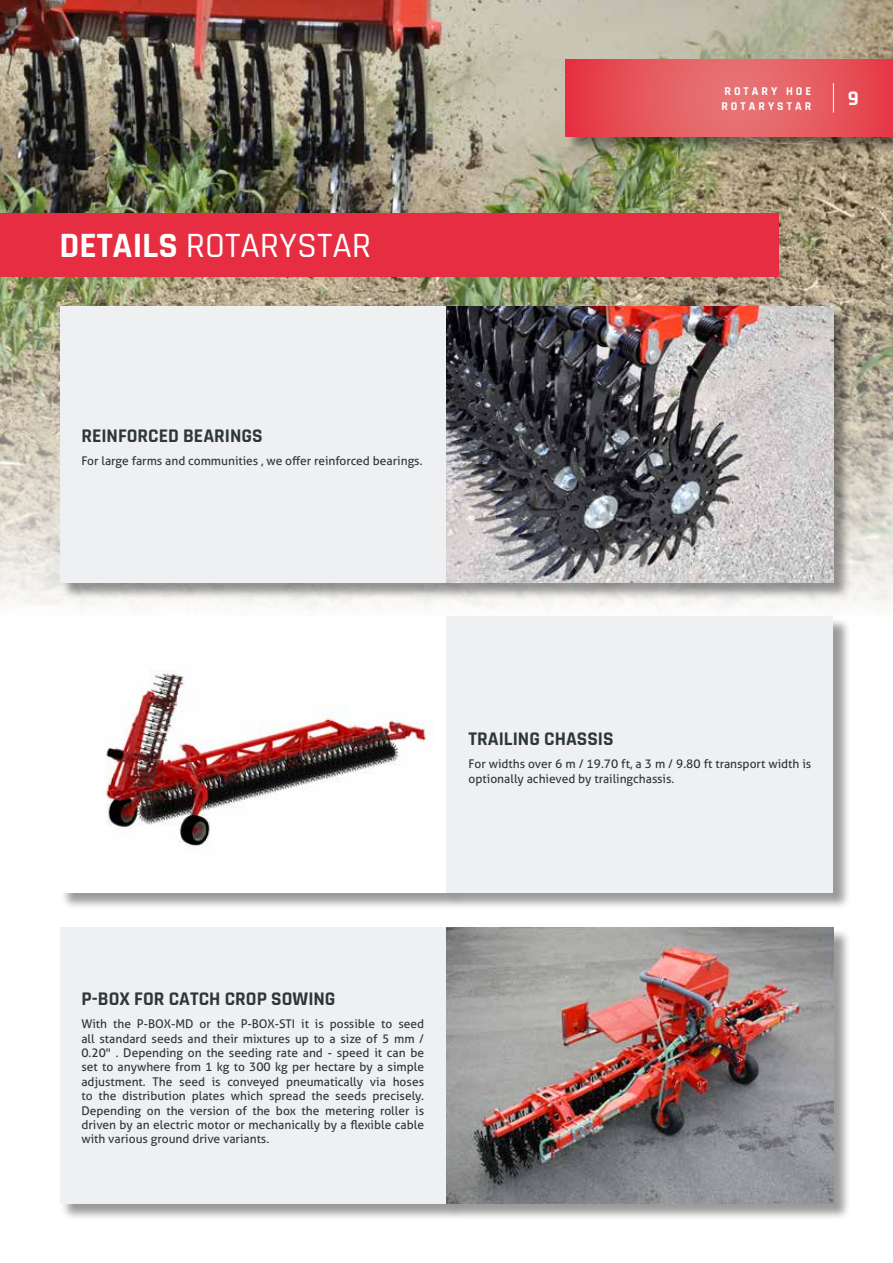
<style>
.page{position:relative;width:893px;height:1263px;background:#fff}
.page>*{position:absolute;margin:0;border:0;box-sizing:border-box;transform-origin:0 0}
.t1{font:500 36px "Rajdhani";color:#fff}
.t2{font:700 21px "Rajdhani";color:#fff}
.t3{font:700 19.5px "Rajdhani";color:#2d373b}
.t4{font:12px/14.4px "Aller";color:#2d373b}
.t5{font:700 12px/14.4px "Rajdhani";letter-spacing:.25em;color:#fff}
.s1{font-weight:700}
</style>
<div class="page">
<img style="left:0;top:0;width:893px;height:617px">
<div style="left:566px;top:60px;width:327px;height:93px;background:#000;opacity:.4"></div>
<svg style="left:566px;top:60px;width:327px;height:76px"></svg>
<div style="left:60px;top:617px;width:404px;height:293px;background:#000;opacity:.4"></div>
<div style="left:60px;top:617px;width:386px;height:276px;background:#fff"></div>
<img style="left:106px;top:670px;width:328px;height:177px">
<div style="left:60px;top:928px;width:404px;height:292px;background:#000;opacity:.4"></div>
<div style="left:60px;top:927px;width:386px;height:276px;background:#eef0f2"></div>
<div style="left:447px;top:617px;width:404px;height:293px;background:#000;opacity:.4"></div>
<div style="left:446px;top:617px;width:387px;height:276px;background:#eef0f2"></div>
<div style="left:60px;top:307px;width:404px;height:293px;background:#000;opacity:.4"></div>
<div style="left:60px;top:306px;width:386px;height:277px;background:#eef0f2"></div>
<div style="left:447px;top:307px;width:404px;height:293px;background:#000;opacity:.4"></div>
<img style="left:446px;top:306px;width:387px;height:277px">
<div style="left:447px;top:928px;width:404px;height:292px;background:#000;opacity:.4"></div>
<img style="left:446px;top:927px;width:387px;height:276px">
<svg style="left:833px;top:83px;width:1px;height:29px"></svg>
<div style="left:0;top:213px;width:778px;height:63px;background:#e72d41"></div>
<h1 class="t1" style="left:60px;top:224px;width:313px"><span class="s1">DETAILS</span> ROTARYSTAR</h1>
<h3 class="t3" style="left:81px;top:424px;width:183px">REINFORCED BEARINGS</h3>
<p class="t4" style="left:81px;top:453px;width:343px">For large farms and communities , we offer reinforced bearings.</p>
<p class="t5" style="left:721px;top:85px;width:91px">ROTARY HOE<br>ROTARYSTAR</p>
<h2 class="t2" style="left:848px;top:86px;width:13px">9</h2>
<h3 class="t3" style="left:469px;top:727px;width:146px">TRAILING CHASSIS</h3>
<p class="t4" style="left:469px;top:757px;width:344px">For widths over 6 m / 19.70 ft, a 3 m / 9.80 ft transport width is optionally achieved by trailingchassis.</p>
<h3 class="t3" style="left:81px;top:987px;width:256px">P-BOX FOR CATCH CROP SOWING</h3>
<p class="t4" style="left:81px;top:1017px;width:344px;text-align:justify">With the P-BOX-MD or the P-BOX-STI it is possible to seed all standard seeds and their mixtures up to a size of 5 mm / 0.20" . Depending on the seeding rate and - speed it can be set to anywhere from 1 kg to 300 kg per hectare by a simple adjustment. The seed is conveyed pneumatically via hoses to the distribution plates which spread the seeds precisely.<br>Depending on the version of the box the metering roller is driven by an electric motor or mechanically by a flexible cable with various ground drive variants.</p>
</div>
